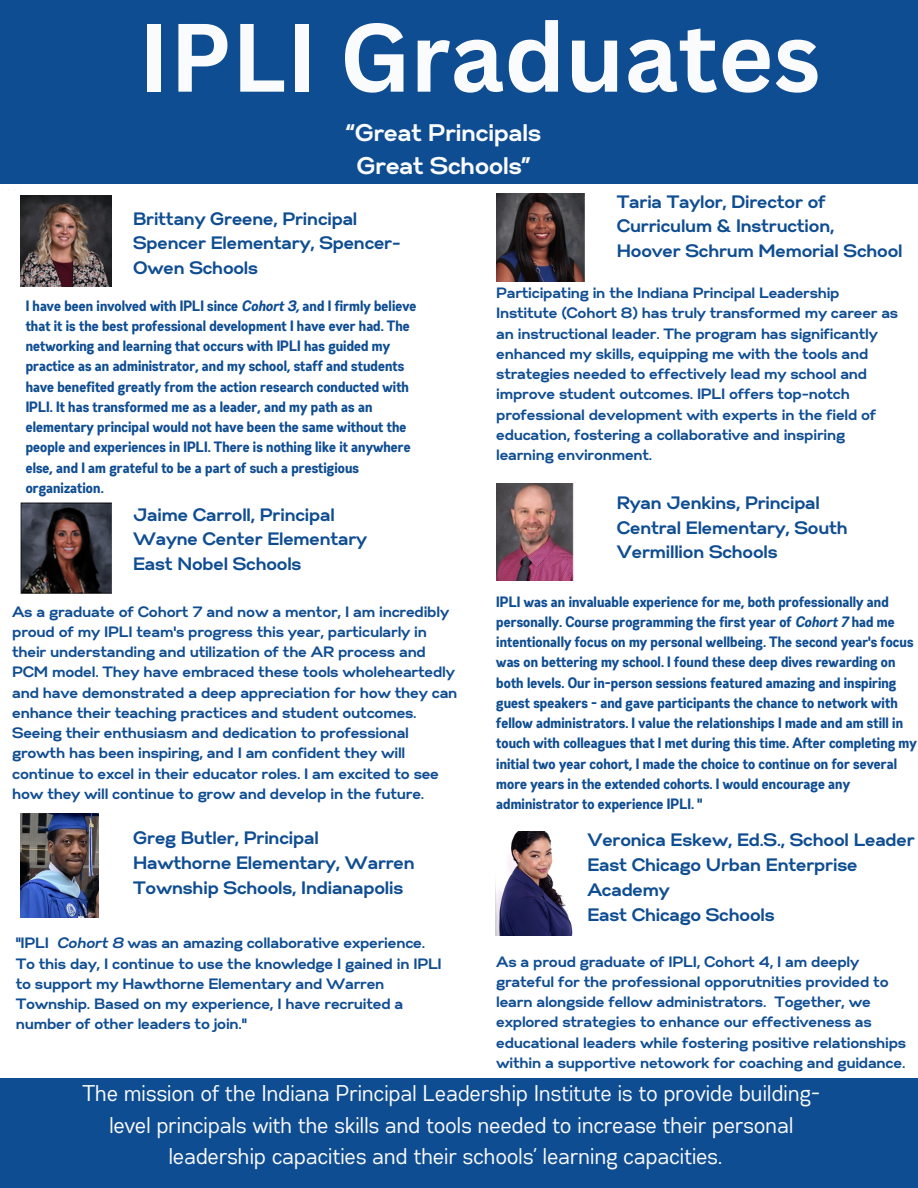
<style>
.page{position:relative;width:918px;height:1188px;background:#fff}
.page>*{position:absolute;margin:0;border:0;box-sizing:border-box;transform-origin:0 0}
.t1{font:700 94.8px "Canva Sans";color:#fafbfc}
.t2{font:700 24px/32.7px "Gabriel Sans";color:#fafbfc;text-align:center}
.t3{font:22.8px/31.5px "Gabriel Sans Cond";color:#fafbfc;text-align:center}
.t4{font:700 18px/24.8px "Gabriel Sans";color:#0f4d92}
.t5{font:700 15px/20.2px "Gabriel Sans";color:#0f4d92}
.t6{font:700 15px/20.2px "Gabriel Sans Cond";color:#0f4d92}
.s1{font-style:italic}
</style>
<div class="page">
<div style="left:0;top:1078px;width:918px;height:110px;background:#0f4d92"></div>
<img style="left:20px;top:195px;width:91px;height:91px">
<img style="left:20px;top:813px;width:79px;height:105px">
<div style="left:0;top:0;width:918px;height:184px;background:#0f4d92"></div>
<img style="left:497px;top:193px;width:87px;height:88px">
<img style="left:497px;top:483px;width:76px;height:97px">
<img style="left:20px;top:502px;width:91px;height:91px">
<img style="left:495px;top:831px;width:78px;height:105px">
<p class="t1" style="left:139px;top:-10px;width:683px">IPLI Graduates</p>
<p class="t2" style="left:346px;top:118px;width:197px">“Great Principals<br>Great Schools”</p>
<p class="t4" style="left:134px;top:207px;width:269px">Brittany Greene, Principal<br>Spencer Elementary, Spencer-<br>Owen Schools</p>
<h4 class="t6" style="left:26px;top:296px;width:392px">I have been involved with IPLI since <span class="s1">Cohort 3,</span> and I firmly believe that it is the best professional development I have ever had. The networking and learning that occurs with IPLI has guided my practice as an administrator, and my school, staff and students have benefited greatly from the action research conducted with IPLI. It has transformed me as a leader, and my path as an elementary principal would not have been the same without the people and experiences in IPLI. There is nothing like it anywhere else, and I am grateful to be a part of such a prestigious organization.</h4>
<h4 class="t4" style="left:134px;top:503px;width:235px">Jaime Carroll, Principal<br>Wayne Center Elementary<br>East Nobel Schools</h4>
<p class="t5" style="left:13px;top:602px;width:447px">As a graduate of Cohort 7 and now a mentor, I am incredibly proud of my IPLI team's progress this year, particularly in their understanding and utilization of the AR process and PCM model. They have embraced these tools wholeheartedly and have demonstrated a deep appreciation for how they can enhance their teaching practices and student outcomes.<br>Seeing their enthusiasm and dedication to professional growth has been inspiring, and I am confident they will continue to excel in their educator roles. I am excited to see how they will continue to grow and develop in the future.</p>
<h4 class="t4" style="left:134px;top:826px;width:283px">Greg Butler, Principal<br>Hawthorne Elementary, Warren<br>Township Schools, Indianapolis</h4>
<p class="t5" style="left:16px;top:934px;width:427px">"IPLI <span class="s1">Cohort 8</span> was an amazing collaborative experience.<br>To this day, I continue to use the knowledge I gained in IPLI to support my Hawthorne Elementary and Warren Township. Based on my experience, I have recruited a number of other leaders to join."</p>
<p class="t4" style="left:617px;top:190px;width:287px">Taria Taylor, Director of<br>Curriculum &amp; Instruction,<br>Hoover Schrum Memorial School</p>
<p class="t5" style="left:497px;top:284px;width:403px">Participating in the Indiana Principal Leadership Institute (Cohort 8) has truly transformed my career as an instructional leader. The program has significantly enhanced my skills, equipping me with the tools and strategies needed to effectively lead my school and improve student outcomes. IPLI offers top-notch professional development with experts in the field of education, fostering a collaborative and inspiring learning environment.</p>
<h4 class="t4" style="left:617px;top:491px;width:232px">Ryan Jenkins, Principal<br>Central Elementary, South<br>Vermillion Schools</h4>
<p class="t6" style="left:497px;top:592px;width:422px">IPLI was an invaluable experience for me, both professionally and personally. Course programming the first year of <span class="s1">Cohort 7</span> had me intentionally focus on my personal wellbeing. The second year's focus was on bettering my school. I found these deep dives rewarding on both levels. Our in-person sessions featured amazing and inspiring guest speakers - and gave participants the chance to network with fellow administrators. I value the relationships I made and am still in touch with colleagues that I met during this time. After completing my initial two year cohort, I made the choice to continue on for several more years in the extended cohorts. I would encourage any administrator to experience IPLI. "</p>
<h4 class="t4" style="left:588px;top:829px;width:329px">Veronica Eskew, Ed.S., School Leader<br>East Chicago Urban Enterprise<br>Academy<br>East Chicago Schools</h4>
<p class="t5" style="left:497px;top:952px;width:411px">As a proud graduate of IPLI, Cohort 4, I am deeply grateful for the professional opporutnities provided to learn alongside fellow administrators. Together, we explored strategies to enhance our effectiveness as educational leaders while fostering positive relationships within a supportive netowork for coaching and guidance.</p>
<p class="t3" style="left:83px;top:1079px;width:740px">The mission of the Indiana Principal Leadership Institute is to provide building&shy;level principals with the skills and tools needed to increase their personal leadership capacities and their schools’ learning capacities.</p>
</div>
